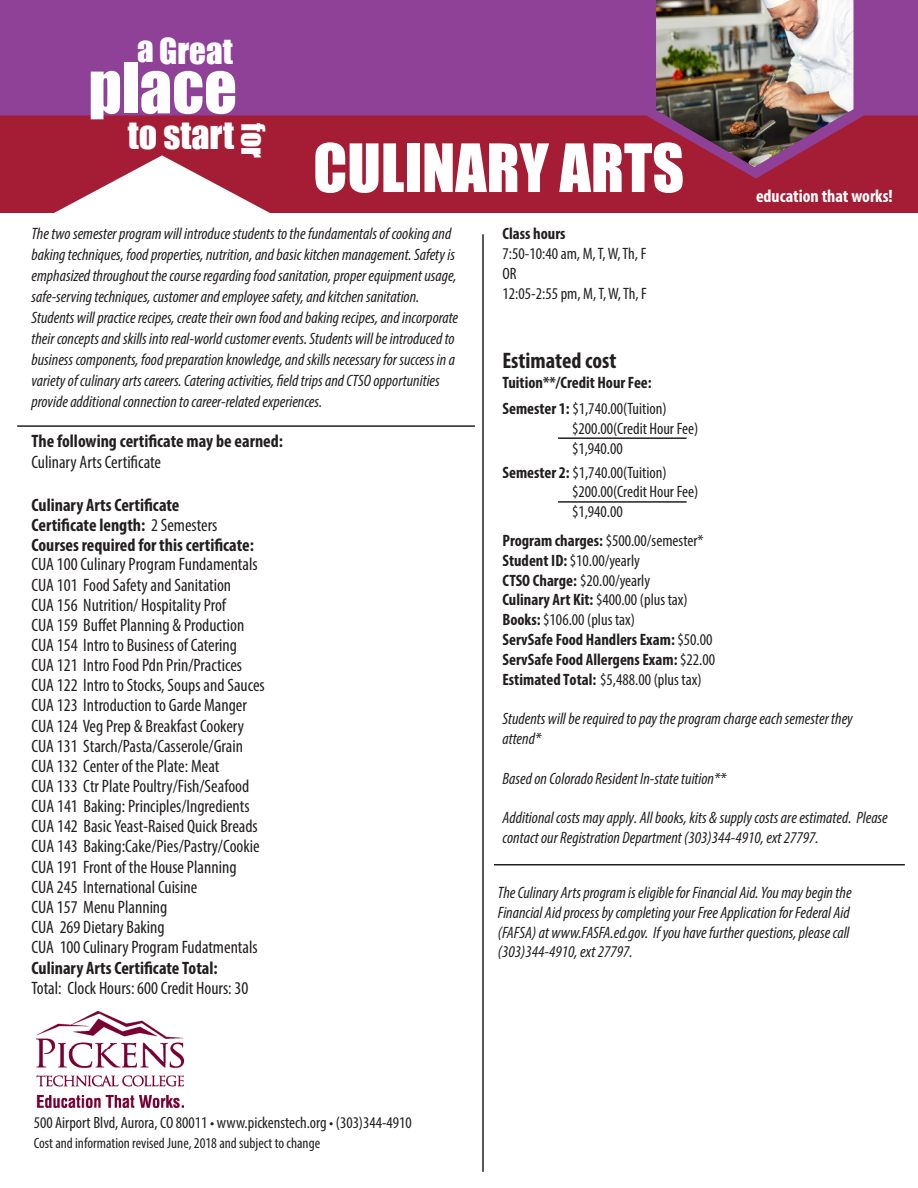
<style>
.page{position:relative;width:918px;height:1188px;background:#fff}
.page>*{position:absolute;margin:0;border:0;box-sizing:border-box;transform-origin:0 0}
.t1{font:64.5px "Impact";color:#fff}
.t2{font:61.5px "Impact";color:#fff}
.t3{font:36px "Impact";color:#fff}
.t4{font:33px "Impact";color:#fff}
.t5{font:30px "Impact";color:#fff}
.t6{font:700 condensed 22.5px "Myriad Pro";color:#231f20}
.t7{font:condensed 18px/20.1px "Myriad Pro";color:#231f20}
.t8{font:700 condensed 18px/20.9px "Myriad Pro";color:#231f20}
.t9{font:700 condensed 18px "Myriad Pro";color:#fff}
.t10{font:italic condensed 16.5px/21px "Myriad Pro";color:#231f20}
.t11{font:700 condensed 16.5px/19.8px "Myriad Pro";color:#231f20}
.t12{font:condensed 16.5px/19.8px "Myriad Pro";color:#231f20}
.t13{font:condensed 16.35px "Myriad Pro";color:#231f20}
.t14{font:condensed 15px "Myriad Pro";color:#231f20}
.s1{font-weight:400}
.s2{font-weight:700}
</style>
<div class="page">
<svg style="left:0;top:178px;width:918px;height:35px;fill:#a51d35"></svg>
<svg style="left:0;top:0;width:918px;height:178px;background:#973575"></svg>
<hr style="left:482px;top:234px;width:2px;height:938px;background:#231f20">
<hr style="left:17px;top:425px;width:458px;height:2px;background:#231f20">
<img style="left:656px;top:0;width:198px;height:167px">
<hr style="left:494px;top:864px;width:411px;height:2px;background:#231f20">
<img style="left:36px;top:1011px;width:147px;height:97px">
<hr style="left:558px;top:501px;width:129px;height:2px;background:#231f20">
<hr style="left:558px;top:437px;width:129px;height:2px;background:#231f20">
<p class="t4" style="left:137px;top:25px;width:97px">a Great</p>
<p class="t1" style="left:88px;top:38px;width:150px">place</p>
<p class="t3" style="left:128px;top:107px;width:108px">to start</p>
<p class="t5" style="left:277px;top:123px;width:36px;rotate:90deg">for</p>
<p class="t2" style="left:313px;top:120px;width:372px">CULINARY ARTS</p>
<p class="t9" style="left:756px;top:185px;width:138px">education that works!</p>
<p class="t10" style="left:32px;top:223px;width:427px">The two semester program will introduce students to the fundamentals of cooking and baking techniques, food properties, nutrition, and basic kitchen management. Safety is emphasized throughout the course regarding food sanitation, proper equipment usage, safe-serving techniques, customer and employee safety, and kitchen sanitation.</p>
<p class="t10" style="left:32px;top:307px;width:428px">Students will practice recipes, create their own food and baking recipes, and incorporate their concepts and skills into real-world customer events. Students will be introduced to business components, food preparation knowledge, and skills necessary for success in a</p>
<p class="t10" style="left:32px;top:370px;width:410px">variety of culinary arts careers. Catering activities, field trips and CTSO opportunities provide additional connection to career-related experiences.</p>
<p class="t8" style="left:32px;top:430px;width:253px">The following certificate may be earned:<br><span class="s1">Culinary Arts Certificate</span></p>
<p class="t7" style="left:31px;top:495px;width:235px"><span class="s2">Culinary Arts Certificate<br>Certificate length:</span> 2 Semesters <span class="s2">Courses required for this certificate:<br></span>CUA 100 Culinary Program Fundamentals CUA 101 Food Safety and Sanitation<br>CUA 156 Nutrition/ Hospitality Prof<br>CUA 159 Buffet Planning &amp; Production CUA 154 Intro to Business of Catering<br>CUA 121 Intro Food Pdn Prin/Practices CUA 122 Intro to Stocks, Soups and Sauces CUA 123 Introduction to Garde Manger CUA 124 Veg Prep &amp; Breakfast Cookery CUA 131 Starch/Pasta/Casserole/Grain CUA 132 Center of the Plate: Meat<br>CUA 133 Ctr Plate Poultry/Fish/Seafood CUA 141 Baking: Principles/Ingredients CUA 142 Basic Yeast-Raised Quick Breads CUA 143 Baking:Cake/Pies/Pastry/Cookie CUA 191 Front of the House Planning<br>CUA 245 International Cuisine<br>CUA 157 Menu Planning<br>CUA 269 Dietary Baking<br>CUA 100 Culinary Program Fudatmentals <span class="s2">Culinary Arts Certificate Total:<br></span>Total: Clock Hours: 600 Credit Hours: 30</p>
<p class="t11" style="left:503px;top:223px;width:64px">Class hours</p>
<p class="t12" style="left:503px;top:243px;width:145px">7:50-10:40 am, M, T, W, Th, F</p>
<p class="t12" style="left:503px;top:263px;width:16px">OR</p>
<p class="t12" style="left:503px;top:283px;width:146px">12:05-2:55 pm, M, T, W, Th, F</p>
<p class="t6" style="left:502px;top:346px;width:115px">Estimated cost</p>
<p class="t11" style="left:502px;top:372px;width:151px">Tuition**/Credit Hour Fee:</p>
<p class="t12" style="left:502px;top:399px;width:166px"><span class="s2">Semester 1:</span> $1,740.00(Tuition)</p>
<p class="t12" style="left:572px;top:418px;width:128px">$200.00(Credit Hour Fee)</p>
<p class="t12" style="left:572px;top:438px;width:52px">$1,940.00</p>
<p class="t12" style="left:502px;top:462px;width:166px"><span class="s2">Semester 2:</span> $1,740.00(Tuition)</p>
<p class="t12" style="left:572px;top:482px;width:128px">$200.00(Credit Hour Fee) $1,940.00</p>
<p class="t11" style="left:502px;top:530px;width:214px">Program charges: <span class="s1">$500.00/semester* </span>Student ID: <span class="s1">$10.00/yearly<br></span>CTSO Charge: <span class="s1">$20.00/yearly<br></span>Culinary Art Kit: <span class="s1">$400.00 (plus tax)<br></span>Books: <span class="s1">$106.00 (plus tax)<br></span>ServSafe Food Handlers Exam: <span class="s1">$50.00<br></span>ServSafe Food Allergens Exam: <span class="s1">$22.00<br></span>Estimated Total: <span class="s1">$5,488.00 (plus tax)</span></p>
<p class="t10" style="left:502px;top:709px;width:352px;line-height:19.8px">Students will be required to pay the program charge each semester they attend*</p>
<p class="t10" style="left:502px;top:768px;width:225px">Based on Colorado Resident In-state tuition**</p>
<p class="t10" style="left:502px;top:808px;width:387px;line-height:19.8px">Additional costs may apply. All books, kits &amp; supply costs are estimated. Please contact our Registration Department (303)344-4910, ext 27797.</p>
<p class="t10" style="left:498px;top:882px;width:355px;line-height:19.8px;text-align:justify">The Culinary Arts program is eligible for Financial Aid. You may begin the Financial Aid process by completing your Free Application for Federal Aid (FAFSA) at www.FASFA.ed.gov. If you have further questions, please call (303)344-4910, ext 27797.</p>
<p class="t13" style="left:34px;top:1113px;width:380px">500 Airport Blvd, Aurora, CO 80011 • www.pickenstech.org • (303)344-4910</p>
<p class="t14" style="left:34px;top:1134px;width:288px">Cost and information revised June, 2018 and subject to change</p>
</div>
